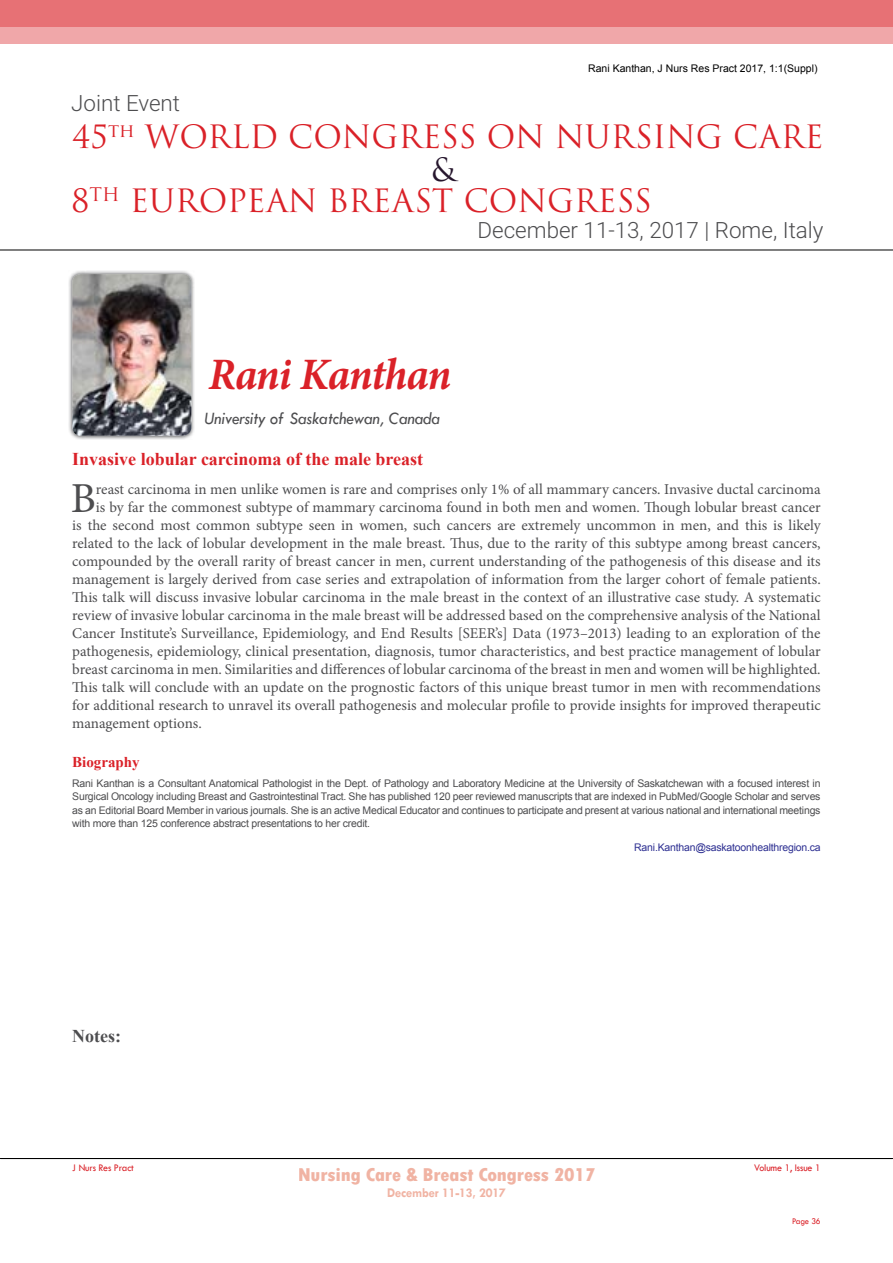
<style>
.page{position:relative;width:893px;height:1263px;background:#fff}
.page>*{position:absolute;margin:0;border:0;box-sizing:border-box;transform-origin:0 0}
.t1{font:italic 700 45px "Minion Pro";letter-spacing:-.02em;color:#da2128;scale:.95 1}
.t2{font:42.75px "Minion Pro";color:#4d4d4f}
.t3{font:31.35px/64.1px "Trajan Pro 3";color:#da2128}
.t4{font:31.35px "Trajan Pro 3";color:#26162d}
.t5{font:300 22.35px "Roboto";color:#4d4d4f}
.t6{font:800 condensed 19.5px "Tw Cen";letter-spacing:-.01em;color:#e78166;scale:1.1 1}
.t7{font:700 18px "Times New Roman";color:#da2128}
.t8{font:italic 18px "Tw Cen";letter-spacing:-.01em;color:#4d4d4f;scale:.95 1}
.t9{font:700 18px "Times New Roman";color:#4d4d4f}
.t10{font:15px "Minion Pro";letter-spacing:-.005em;color:#4d4d4f}
.t11{font:700 15px "Times New Roman";color:#da2128}
.t12{font:700 13.5px "Tw Cen";letter-spacing:-.01em;color:#e78166;scale:.95 1}
.t13{font:10.5px/13.5px "Arial";letter-spacing:-.02em;color:#4d4d4f;text-align:justify}
.t14{font:10.5px "Arial";color:#000}
.t15{font:10.5px "Arial";letter-spacing:-.02em;color:#2e3092}
.t16{font:10.5px "Tw Cen";letter-spacing:-.01em;color:#da2128;scale:.95 1}
.t17{font:9px "Tw Cen";letter-spacing:-.02em;color:#da2128;scale:.95 1}
</style>
<div class="page">
<hr style="left:0;top:1158px;width:893px;height:1px;background:#000">
<hr style="left:0;top:250px;width:893px;height:1px;background:#000">
<div style="left:0;top:0;width:893px;height:44px;background:#f0a7a9"></div>
<div style="left:0;top:0;width:893px;height:27px;background:#e77175"></div>
<div style="left:470px;top:210px;width:363px;height:41px;background:#fff"></div>
<svg style="left:69px;top:271px;width:125px;height:169px;background:#d1d1d1"></svg>
<img style="left:72px;top:274px;width:119px;height:162px">
<h3 class="t5" style="left:71px;top:87px;width:110px">Joint Event</h3>
<p class="t14" style="left:588px;top:61px;width:231px">Rani Kanthan, J Nurs Res Pract 2017, 1:1(Suppl)</p>
<h3 class="t3" style="left:71px;top:106px;width:754px">45<sup>th</sup> WORLD CONGRESS ON NURSING CARE<br>8<sup>TH</sup> EUROPEAN BREAST CONGRESS</h3>
<h3 class="t4" style="left:431px;top:148px;width:27px">&amp;</h3>
<h3 class="t5" style="left:477px;top:214px;width:348px">December 11-13, 2017 | Rome, Italy</h3>
<h1 class="t1" style="left:208px;top:343px;width:257px">Rani Kanthan</h1>
<p class="t8" style="left:204px;top:408px;width:250px">University of Saskatchewan, Canada</p>
<p class="t7" style="left:72px;top:446px;width:352px">Invasive lobular carcinoma of the male breast</p>
<h2 class="t2" style="left:71px;top:469px;width:27px">B</h2>
<p class="t10" style="left:96px;top:479px;width:726px">reast carcinoma in men unlike women is rare and comprises only 1% of all mammary cancers. Invasive ductal carcinoma</p>
<p class="t10" style="left:96px;top:497px;width:726px">is by far the commonest subtype of mammary carcinoma found in both men and women. Though lobular breast cancer</p>
<p class="t10" style="left:72px;top:515px;width:750px">is the second most common subtype seen in women, such cancers are extremely uncommon in men, and this is likely</p>
<p class="t10" style="left:72px;top:533px;width:750px">related to the lack of lobular development in the male breast. Thus, due to the rarity of this subtype among breast cancers,</p>
<p class="t10" style="left:72px;top:551px;width:750px">compounded by the overall rarity of breast cancer in men, current understanding of the pathogenesis of this disease and its</p>
<p class="t10" style="left:72px;top:569px;width:750px">management is largely derived from case series and extrapolation of information from the larger cohort of female patients.</p>
<p class="t10" style="left:72px;top:587px;width:750px">This talk will discuss invasive lobular carcinoma in the male breast in the context of an illustrative case study. A systematic</p>
<p class="t10" style="left:72px;top:605px;width:750px">review of invasive lobular carcinoma in the male breast will be addressed based on the comprehensive analysis of the National</p>
<p class="t10" style="left:72px;top:623px;width:750px">Cancer Institute’s Surveillance, Epidemiology, and End Results [SEER’s] Data (1973–2013) leading to an exploration of the</p>
<p class="t10" style="left:72px;top:641px;width:750px">pathogenesis, epidemiology, clinical presentation, diagnosis, tumor characteristics, and best practice management of lobular</p>
<p class="t10" style="left:72px;top:659px;width:750px">breast carcinoma in men. Similarities and differences of lobular carcinoma of the breast in men and women will be highlighted.</p>
<p class="t10" style="left:72px;top:677px;width:750px">This talk will conclude with an update on the prognostic factors of this unique breast tumor in men with recommendations</p>
<p class="t10" style="left:72px;top:695px;width:750px">for additional research to unravel its overall pathogenesis and molecular profile to provide insights for improved therapeutic</p>
<p class="t10" style="left:72px;top:713px;width:131px">management options.</p>
<p class="t11" style="left:72px;top:751px;width:69px">Biography</p>
<p class="t13" style="left:72px;top:776px;width:750px">Rani Kanthan is a Consultant Anatomical Pathologist in the Dept. of Pathology and Laboratory Medicine at the University of Saskatchewan with a focused interest in Surgical Oncology including Breast and Gastrointestinal Tract. She has published 120 peer reviewed manuscripts that are indexed in PubMed/Google Scholar and serves as an Editorial Board Member in various journals. She is an active Medical Educator and continues to participate and present at various national and international meetings with more than 125 conference abstract presentations to her credit.</p>
<p class="t15" style="left:634px;top:841px;width:188px">Rani.Kanthan@saskatoonhealthregion.ca</p>
<p class="t9" style="left:72px;top:1024px;width:50px">Notes:</p>
<p class="t16" style="left:72px;top:1162px;width:66px">J Nurs Res Pract</p>
<p class="t16" style="left:754px;top:1162px;width:72px">Volume 1, Issue 1</p>
<h3 class="t6" style="left:298px;top:1163px;width:272px">Nursing Care &amp; Breast Congress 2017</h3>
<p class="t12" style="left:387px;top:1184px;width:127px">December 11-13, 2017</p>
<p class="t17" style="left:792px;top:1215px;width:32px">Page 36</p>
</div>
